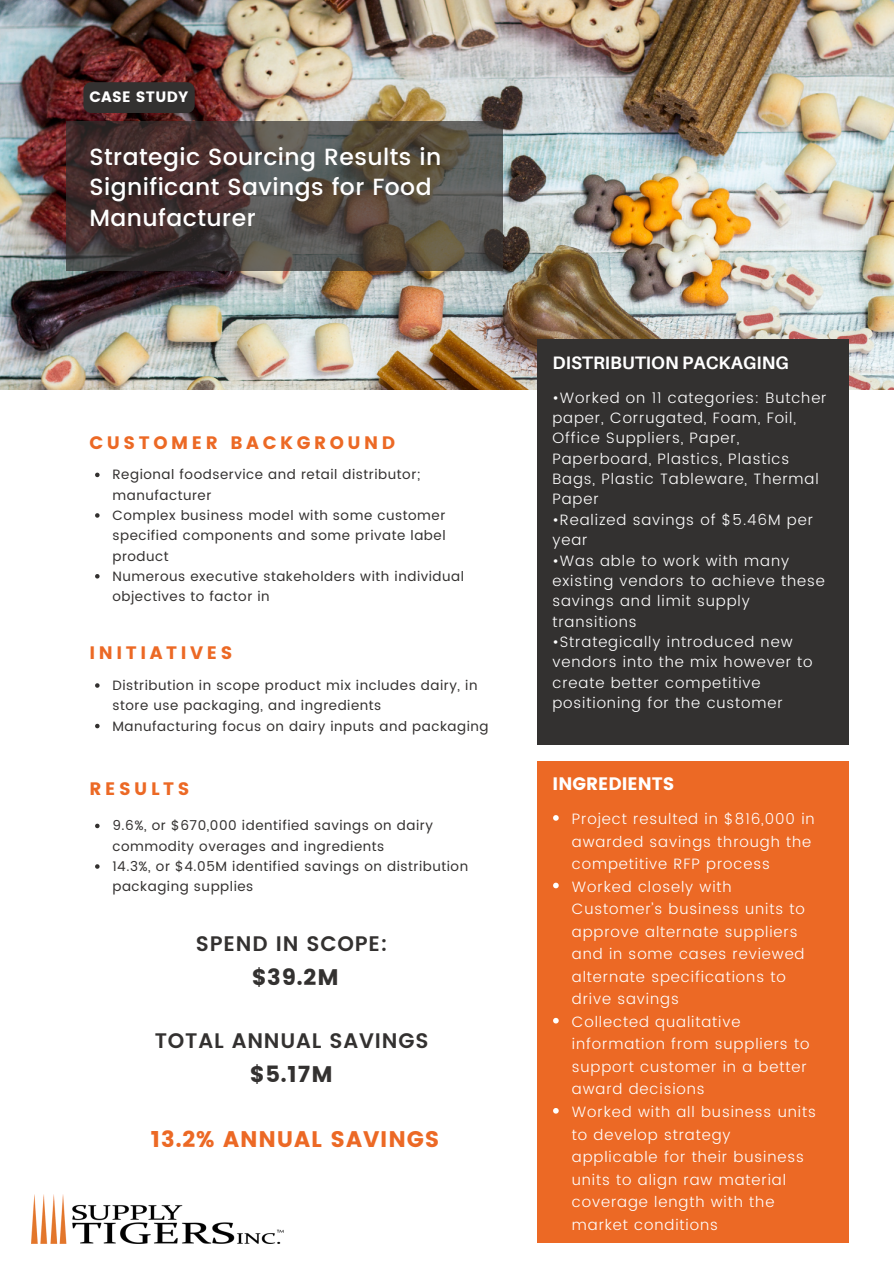
<style>
.page{position:relative;width:894px;height:1264px;background:#fff}
.page>*{position:absolute;margin:0;border:0;box-sizing:border-box;transform-origin:0 0}
.t1{font:500 23.4px/30.3px "Poppins";letter-spacing:.02em;color:#fff}
.t2{font:22.5px "Poppins";letter-spacing:.04em;color:#ec6925}
.t3{font:22.5px "Poppins";letter-spacing:.04em;color:#333130}
.t4{font:600 21px "Poppins";letter-spacing:.04em;color:#333130}
.t5{font:18px "Poppins";letter-spacing:.2em;color:#ec6925}
.t6{font:700 18px "Aileron";color:#fff}
.t7{font:18px "Poppins";color:#fff}
.t8{font:300 15px/22.5px "Poppins";letter-spacing:.06em;color:#fff}
.t9{font:15px "Poppins";letter-spacing:.02em;color:#fff}
.t10{font:13.5px/20.2px "Poppins";letter-spacing:.04em;color:#333130}
</style>
<div class="page">
<img style="left:0;top:0;width:893px;height:390px">
<div style="left:537px;top:339px;width:310px;height:405px;background:#333130"></div>
<div style="left:537px;top:761px;width:310px;height:481px;background:#ec6925"></div>
<svg style="left:66px;top:121px;width:436px;height:150px;background:#4e443f"></svg>
<img style="left:31px;top:1194px;width:253px;height:48px">
<div style="left:83px;top:82px;width:112px;height:31px;background:#333130"></div>
<svg style="left:95px;top:683px;width:4px;height:4px"></svg>
<svg style="left:95px;top:723px;width:4px;height:5px"></svg>
<svg style="left:95px;top:472px;width:4px;height:5px"></svg>
<svg style="left:95px;top:513px;width:4px;height:4px"></svg>
<svg style="left:95px;top:574px;width:4px;height:4px"></svg>
<svg style="left:95px;top:823px;width:4px;height:5px"></svg>
<svg style="left:95px;top:864px;width:4px;height:4px"></svg>
<svg style="left:553px;top:815px;width:5px;height:5px"></svg>
<svg style="left:553px;top:882px;width:5px;height:6px"></svg>
<svg style="left:553px;top:1017px;width:5px;height:6px"></svg>
<svg style="left:553px;top:1108px;width:5px;height:5px"></svg>
<p class="t9" style="left:89px;top:88px;width:100px">CASE STUDY</p>
<h1 class="t1" style="left:89px;top:142px;width:353px">Strategic Sourcing Results in<br>Significant Savings for Food<br>Manufacturer</h1>
<p class="t5" style="left:89px;top:432px;width:307px">CUSTOMER BACKGROUND</p>
<p class="t10" style="left:112px;top:464px;width:353px">Regional foodservice and retail distributor; manufacturer<br>Complex business model with some customer specified components and some private label product<br>Numerous executive stakeholders with individual objectives to factor in</p>
<p class="t5" style="left:89px;top:642px;width:144px">INITIATIVES</p>
<p class="t10" style="left:112px;top:675px;width:377px">Distribution in scope product mix includes dairy, in store use packaging, and ingredients<br>Manufacturing focus on dairy inputs and packaging</p>
<p class="t5" style="left:89px;top:777px;width:102px">RESULTS</p>
<p class="t10" style="left:112px;top:815px;width:357px">9.6%, or $670,000 identified savings on dairy commodity overages and ingredients<br>14.3%, or $4.05M identified savings on distribution packaging supplies</p>
<h3 class="t4" style="left:196px;top:931px;width:193px">SPEND IN SCOPE:</h3>
<h2 class="t3" style="left:252px;top:963px;width:88px">$39.2M</h2>
<h3 class="t4" style="left:155px;top:1028px;width:275px">TOTAL ANNUAL SAVINGS</h3>
<h2 class="t3" style="left:250px;top:1060px;width:84px">$5.17M</h2>
<h2 class="t2" style="left:151px;top:1126px;width:290px">13.2% ANNUAL SAVINGS</h2>
<p class="t6" style="left:552px;top:351px;width:237px">DISTRIBUTION PACKAGING</p>
<p class="t8" style="left:552px;top:387px;width:275px;line-height:20.4px">•Worked on 11 categories: Butcher paper, Corrugated, Foam, Foil,<br>Office Suppliers, Paper,<br>Paperboard, Plastics, Plastics<br>Bags, Plastic Tableware, Thermal<br>Paper</p>
<p class="t8" style="left:552px;top:509px;width:262px;line-height:20.4px">•Realized savings of $5.46M per year</p>
<p class="t8" style="left:552px;top:550px;width:274px;line-height:20.4px">•Was able to work with many existing vendors to achieve these savings and limit supply transitions</p>
<p class="t8" style="left:552px;top:631px;width:262px;line-height:20.4px">•Strategically introduced new vendors into the mix however to create better competitive positioning for the customer</p>
<p class="t7" style="left:552px;top:773px;width:123px">INGREDIENTS</p>
<p class="t8" style="left:571px;top:807px;width:245px">Project resulted in $816,000 in awarded savings through the competitive RFP process<br>Worked closely with<br>Customer’s business units to approve alternate suppliers and in some cases reviewed alternate specifications to drive savings<br>Collected qualitative information from suppliers to support customer in a better award decisions<br>Worked with all business units to develop strategy applicable for their business units to align raw material coverage length with the market conditions</p>
</div>
